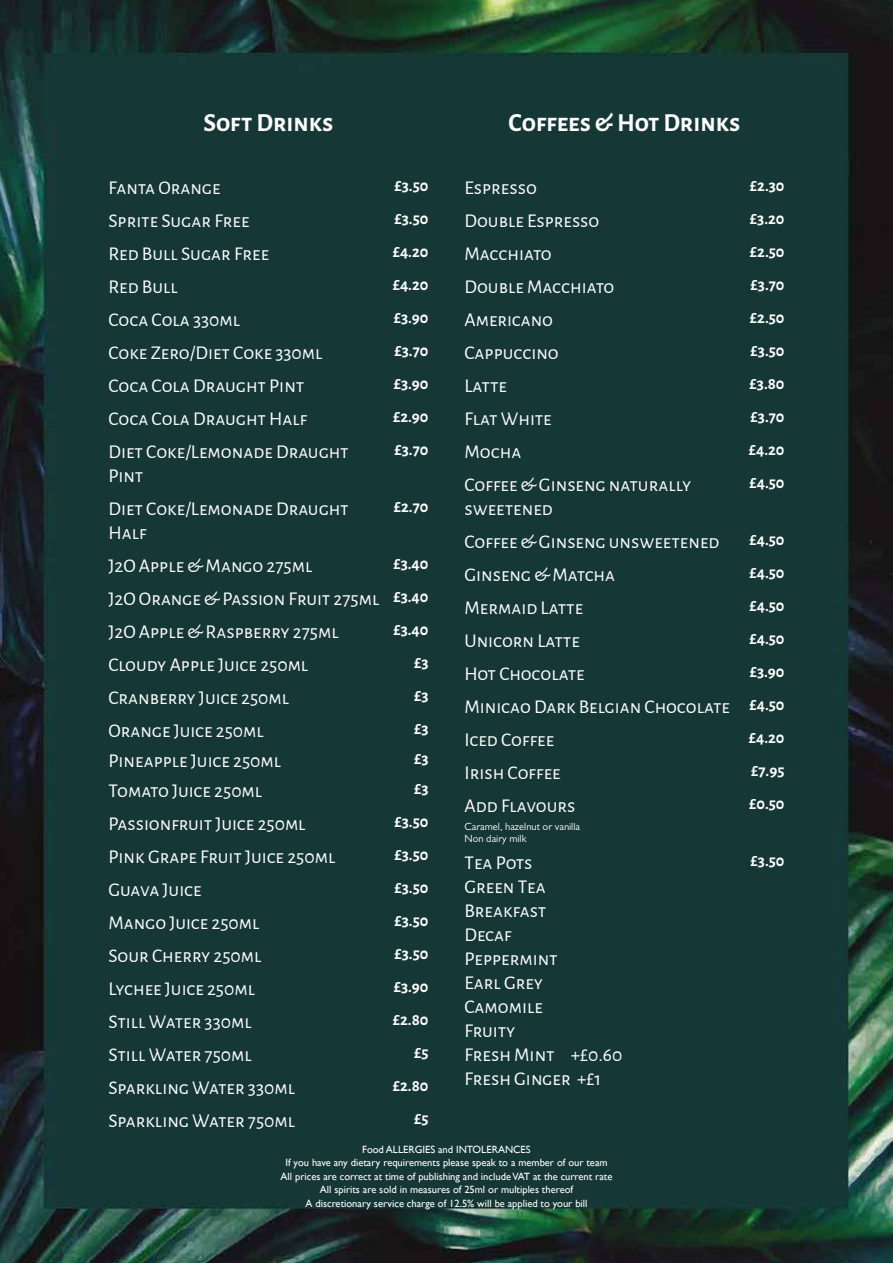
<style>
.page{position:relative;width:893px;height:1263px;background:#fff}
.page>*{position:absolute;margin:0;border:0;box-sizing:border-box;transform-origin:0 0}
.t1{font:700 25.5px "Alegreya Sans SC";color:#fff}
.t2{font:19.5px/24px "Alegreya Sans SC";color:#fff}
.t3{font:700 16.5px "Alegreya Sans SC";color:#fff}
.t4{font:10.5px/13.5px "Gill Sans";color:#fff;text-align:center}
.t5{font:10.5px/12px "Gill Sans";color:#fff}
</style>
<div class="page">
<img style="left:0;top:0;width:893px;height:1263px">
<h1 class="t1" style="left:203px;top:104px;width:132px">Soft Drinks</h1>
<p class="t2" style="left:108px;top:175px;width:114px">Fanta Orange</p>
<p class="t3" style="left:394px;top:173px;width:35px">£3.50</p>
<p class="t2" style="left:108px;top:208px;width:143px">Sprite Sugar Free</p>
<p class="t3" style="left:394px;top:206px;width:35px">£3.50</p>
<p class="t2" style="left:108px;top:241px;width:162px">Red Bull Sugar Free</p>
<p class="t3" style="left:393px;top:239px;width:37px">£4.20</p>
<p class="t2" style="left:108px;top:274px;width:71px">Red Bull</p>
<p class="t3" style="left:393px;top:272px;width:37px">£4.20</p>
<p class="t2" style="left:108px;top:307px;width:133px">Coca Cola 330ml</p>
<p class="t3" style="left:394px;top:305px;width:36px">£3.90</p>
<p class="t2" style="left:108px;top:340px;width:216px">Coke Zero/Diet Coke 330ml</p>
<p class="t3" style="left:394px;top:338px;width:35px">£3.70</p>
<p class="t2" style="left:108px;top:373px;width:197px">Coca Cola Draught Pint</p>
<p class="t3" style="left:394px;top:371px;width:36px">£3.90</p>
<p class="t2" style="left:108px;top:406px;width:200px">Coca Cola Draught Half</p>
<p class="t3" style="left:393px;top:404px;width:37px">£2.90</p>
<p class="t2" style="left:108px;top:439px;width:242px">Diet Coke/Lemonade Draught<br>Pint</p>
<p class="t3" style="left:394px;top:437px;width:35px">£3.70</p>
<p class="t2" style="left:108px;top:496px;width:242px">Diet Coke/Lemonade Draught<br>Half</p>
<p class="t3" style="left:394px;top:494px;width:36px">£2.70</p>
<p class="t2" style="left:108px;top:553px;width:206px">J2O Apple &amp; Mango 275ml</p>
<p class="t3" style="left:393px;top:551px;width:37px">£3.40</p>
<p class="t2" style="left:108px;top:581px;width:321px;line-height:33px">J2O Orange &amp; Passion Fruit 275ml <sup>£3.40<br></sup>J2O Apple &amp; Raspberry 275ml</p>
<p class="t3" style="left:393px;top:617px;width:37px">£3.40</p>
<p class="t2" style="left:108px;top:652px;width:201px">Cloudy Apple Juice 250ml</p>
<p class="t3" style="left:414px;top:650px;width:16px">£3</p>
<p class="t2" style="left:108px;top:685px;width:182px">Cranberry Juice 250ml</p>
<p class="t3" style="left:414px;top:683px;width:16px">£3</p>
<p class="t2" style="left:108px;top:718px;width:157px">Orange Juice 250ml</p>
<p class="t3" style="left:414px;top:716px;width:16px">£3</p>
<p class="t2" style="left:108px;top:748px;width:174px">Pineapple Juice 250ml</p>
<p class="t3" style="left:414px;top:746px;width:16px">£3</p>
<p class="t2" style="left:108px;top:778px;width:155px">Tomato Juice 250ml</p>
<p class="t3" style="left:414px;top:776px;width:16px">£3</p>
<p class="t2" style="left:108px;top:811px;width:199px">Passionfruit Juice 250ml</p>
<p class="t3" style="left:394px;top:809px;width:35px">£3.50</p>
<p class="t2" style="left:108px;top:844px;width:228px">Pink Grape Fruit Juice 250ml</p>
<p class="t3" style="left:394px;top:842px;width:35px">£3.50</p>
<p class="t2" style="left:108px;top:877px;width:95px">Guava Juice</p>
<p class="t3" style="left:394px;top:875px;width:35px">£3.50</p>
<p class="t2" style="left:108px;top:910px;width:153px">Mango Juice 250ml</p>
<p class="t3" style="left:394px;top:908px;width:35px">£3.50</p>
<p class="t2" style="left:108px;top:943px;width:155px">Sour Cherry 250ml</p>
<p class="t3" style="left:394px;top:941px;width:35px">£3.50</p>
<p class="t2" style="left:108px;top:976px;width:148px">Lychee Juice 250ml</p>
<p class="t3" style="left:394px;top:974px;width:36px">£3.90</p>
<p class="t2" style="left:108px;top:1009px;width:145px">Still Water 330ml</p>
<p class="t3" style="left:393px;top:1007px;width:37px">£2.80</p>
<p class="t2" style="left:108px;top:1042px;width:145px">Still Water 750ml</p>
<p class="t3" style="left:414px;top:1040px;width:16px">£5</p>
<p class="t2" style="left:108px;top:1075px;width:188px">Sparkling Water 330ml</p>
<p class="t3" style="left:393px;top:1073px;width:37px">£2.80</p>
<p class="t2" style="left:108px;top:1108px;width:188px">Sparkling Water 750ml</p>
<p class="t3" style="left:414px;top:1106px;width:16px">£5</p>
<h1 class="t1" style="left:509px;top:104px;width:233px">Coffees &amp; Hot Drinks</h1>
<p class="t2" style="left:464px;top:175px;width:74px">Espresso</p>
<p class="t3" style="left:750px;top:173px;width:36px">£2.30</p>
<p class="t2" style="left:464px;top:208px;width:136px">Double Espresso</p>
<p class="t3" style="left:750px;top:206px;width:36px">£3.20</p>
<p class="t2" style="left:464px;top:241px;width:89px">Macchiato</p>
<p class="t3" style="left:750px;top:239px;width:36px">£2.50</p>
<p class="t2" style="left:464px;top:274px;width:151px">Double Macchiato</p>
<p class="t3" style="left:751px;top:272px;width:35px">£3.70</p>
<p class="t2" style="left:464px;top:307px;width:90px">Americano</p>
<p class="t3" style="left:750px;top:305px;width:36px">£2.50</p>
<p class="t2" style="left:464px;top:340px;width:96px">Cappuccino</p>
<p class="t3" style="left:751px;top:338px;width:35px">£3.50</p>
<p class="t2" style="left:464px;top:373px;width:44px">Latte</p>
<p class="t3" style="left:750px;top:371px;width:36px">£3.80</p>
<p class="t2" style="left:464px;top:406px;width:89px">Flat White</p>
<p class="t3" style="left:751px;top:404px;width:35px">£3.70</p>
<p class="t2" style="left:464px;top:439px;width:58px">Mocha</p>
<p class="t3" style="left:749px;top:437px;width:37px">£4.20</p>
<p class="t2" style="left:464px;top:472px;width:228px">Coffee &amp; Ginseng naturally sweetened</p>
<p class="t3" style="left:749px;top:470px;width:37px">£4.50</p>
<p class="t2" style="left:464px;top:529px;width:257px">Coffee &amp; Ginseng unsweetened</p>
<p class="t3" style="left:749px;top:527px;width:37px">£4.50</p>
<p class="t2" style="left:464px;top:562px;width:152px">Ginseng &amp; Matcha</p>
<p class="t3" style="left:749px;top:560px;width:37px">£4.50</p>
<p class="t2" style="left:464px;top:595px;width:120px">Mermaid Latte</p>
<p class="t3" style="left:749px;top:593px;width:37px">£4.50</p>
<p class="t2" style="left:464px;top:628px;width:117px">Unicorn Latte</p>
<p class="t3" style="left:749px;top:626px;width:37px">£4.50</p>
<p class="t2" style="left:464px;top:661px;width:122px">Hot Chocolate</p>
<p class="t3" style="left:750px;top:659px;width:36px">£3.90</p>
<p class="t2" style="left:464px;top:689px;width:321px;line-height:33px">Minicao Dark Belgian Chocolate <sup>£4.50<br></sup>Iced Coffee</p>
<p class="t3" style="left:749px;top:725px;width:37px">£4.20</p>
<p class="t2" style="left:464px;top:760px;width:98px">Irish Coffee</p>
<p class="t3" style="left:751px;top:758px;width:35px">£7.95</p>
<p class="t2" style="left:464px;top:793px;width:112px">Add Flavours</p>
<p class="t3" style="left:749px;top:791px;width:37px">£0.50</p>
<p class="t5" style="left:464px;top:820px;width:117px">Caramel, hazelnut or vanilla<br>Non dairy milk</p>
<p class="t2" style="left:464px;top:850px;width:159px">Tea Pots<br>Green Tea<br>Breakfast<br>Decaf<br>Peppermint<br>Earl Grey<br>Camomile<br>Fruity<br>Fresh Mint +£0.60<br>Fresh Ginger +£1</p>
<p class="t3" style="left:751px;top:848px;width:35px">£3.50</p>
<p class="t4" style="left:281px;top:1142px;width:333px">Food ALLERGIES and INTOLERANCES<br>If you have any dietary requirements please speak to a member of our team All prices are correct at time of publishing and include VAT at the current rate All spirits are sold in measures of 25ml or multiples thereof<br>A discretionary service charge of 12.5% will be applied to your bill</p>
</div>
